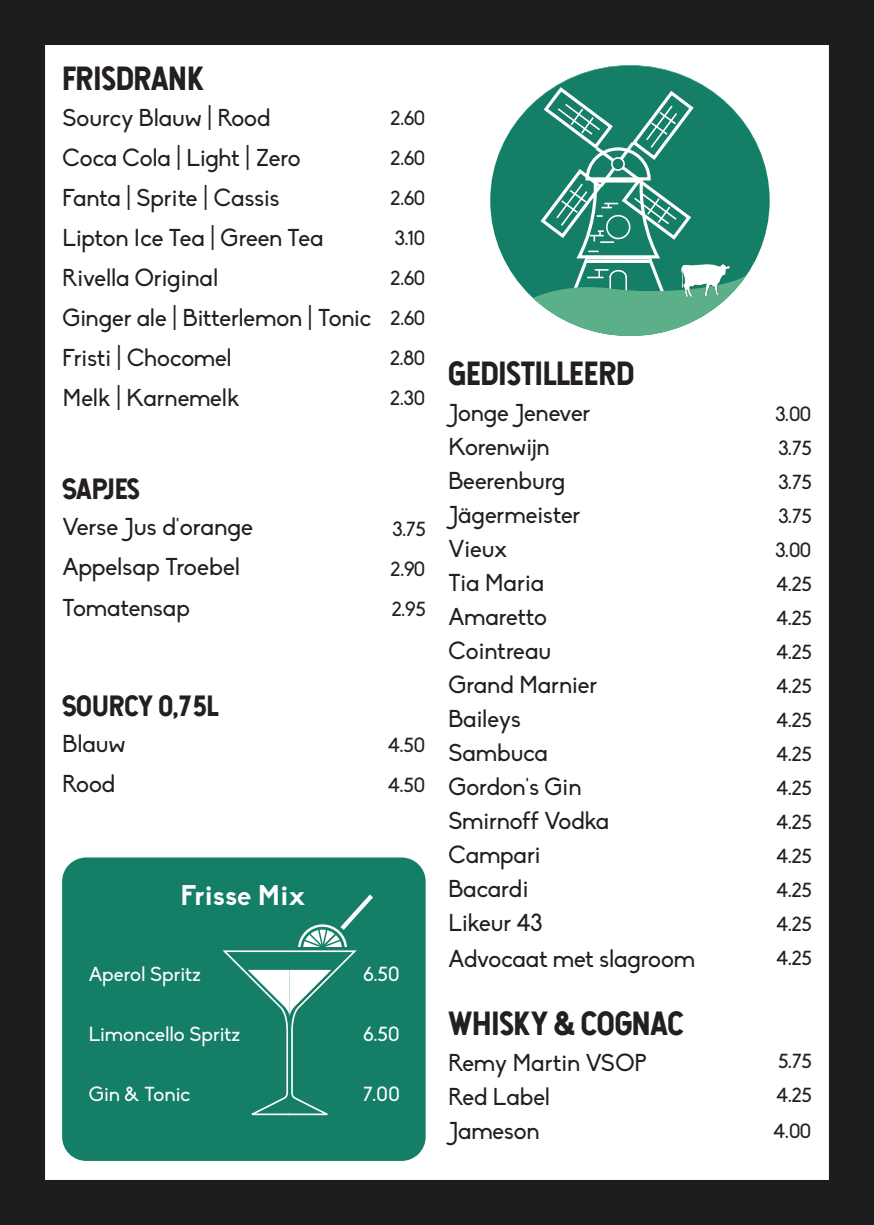
<style>
.page{position:relative;width:874px;height:1225px;background:#fff}
.page>*{position:absolute;margin:0;border:0;box-sizing:border-box;transform-origin:0 0}
.t1{font:32px "Hansief";color:#231f20}
.t2{font:28px "Hansief";color:#231f20}
.t3{font:700 28px "Biko";color:#fff}
.t4{font:24px "Biko";color:#231f20}
.t5{font:20px "Biko";color:#231f20}
.t6{font:20px "Biko";letter-spacing:.005em;color:#fff}
</style>
<div class="page">
<div style="left:0;top:0;width:873px;height:1225px;background:#1b1d1e"></div>
<div style="left:31px;top:31px;width:811px;height:1163px;background:#fff"></div>
<div style="left:17px;top:17px;width:839px;height:1191px;border:28px solid #1b1d1e"></div>
<div style="left:62px;top:857px;width:363px;height:304px;background:#147e66;border-radius:24px"></div>
<svg style="left:490px;top:65px;width:279px;height:271px;fill:#147e66"></svg>
<img style="left:677px;top:261px;width:54px;height:39px">
<svg style="left:222px;top:894px;width:151px;height:222px"></svg>
<p class="t1" style="left:62px;top:58px;width:142px">FRISDRANK</p>
<p class="t4" style="left:62px;top:104px;width:209px">Sourcy Blauw | Rood</p>
<p class="t4" style="left:62px;top:144px;width:240px">Coca Cola | Light | Zero</p>
<p class="t4" style="left:62px;top:184px;width:218px">Fanta | Sprite | Cassis</p>
<p class="t4" style="left:62px;top:224px;width:262px">Lipton Ice Tea | Green Tea</p>
<p class="t4" style="left:62px;top:264px;width:157px">Rivella Original</p>
<p class="t4" style="left:62px;top:304px;width:310px">Ginger ale | Bitterlemon | Tonic</p>
<p class="t4" style="left:62px;top:344px;width:171px">Fristi | Chocomel</p>
<p class="t4" style="left:62px;top:384px;width:178px">Melk | Karnemelk</p>
<p class="t5" style="left:390px;top:107px;width:36px">2.60</p>
<p class="t5" style="left:390px;top:147px;width:36px">2.60</p>
<p class="t5" style="left:390px;top:187px;width:36px">2.60</p>
<p class="t5" style="left:394px;top:227px;width:32px">3.10</p>
<p class="t5" style="left:390px;top:267px;width:36px">2.60</p>
<p class="t5" style="left:390px;top:307px;width:36px">2.60</p>
<p class="t5" style="left:390px;top:347px;width:37px">2.80</p>
<p class="t5" style="left:390px;top:387px;width:37px">2.30</p>
<p class="t2" style="left:62px;top:471px;width:79px">SAPJES</p>
<p class="t4" style="left:62px;top:514px;width:192px">Verse Jus d'orange</p>
<p class="t4" style="left:62px;top:554px;width:179px">Appelsap Troebel</p>
<p class="t4" style="left:62px;top:594px;width:129px">Tomatensap</p>
<p class="t5" style="left:392px;top:517px;width:35px">3.75</p>
<p class="t5" style="left:390px;top:557px;width:36px">2.90</p>
<p class="t5" style="left:391px;top:597px;width:35px">2.95</p>
<p class="t2" style="left:62px;top:687px;width:157px">SOURCY 0,75L</p>
<p class="t4" style="left:62px;top:730px;width:64px">Blauw</p>
<p class="t4" style="left:62px;top:770px;width:54px">Rood</p>
<p class="t5" style="left:388px;top:733px;width:39px">4.50</p>
<p class="t5" style="left:388px;top:773px;width:39px">4.50</p>
<p class="t3" style="left:180px;top:878px;width:126px">Frisse Mix</p>
<p class="t6" style="left:89px;top:962px;width:113px">Aperol Spritz</p>
<p class="t6" style="left:363px;top:962px;width:38px">6.50</p>
<p class="t6" style="left:89px;top:1022px;width:153px">Limoncello Spritz</p>
<p class="t6" style="left:363px;top:1022px;width:38px">6.50</p>
<p class="t6" style="left:89px;top:1082px;width:103px">Gin &amp; Tonic</p>
<p class="t6" style="left:363px;top:1082px;width:38px">7.00</p>
<p class="t1" style="left:448px;top:353px;width:187px">GEDISTILLEERD</p>
<p class="t4" style="left:448px;top:399px;width:143px">Jonge Jenever</p>
<p class="t4" style="left:448px;top:433px;width:103px">Korenwijn</p>
<p class="t4" style="left:448px;top:467px;width:118px">Beerenburg</p>
<p class="t4" style="left:448px;top:501px;width:133px">Jägermeister</p>
<p class="t4" style="left:448px;top:535px;width:61px">Vieux</p>
<p class="t4" style="left:448px;top:569px;width:97px">Tia Maria</p>
<p class="t4" style="left:448px;top:603px;width:100px">Amaretto</p>
<p class="t4" style="left:448px;top:637px;width:104px">Cointreau</p>
<p class="t4" style="left:448px;top:671px;width:150px">Grand Marnier</p>
<p class="t4" style="left:448px;top:705px;width:74px">Baileys</p>
<p class="t4" style="left:448px;top:739px;width:101px">Sambuca</p>
<p class="t4" style="left:448px;top:773px;width:134px">Gordon's Gin</p>
<p class="t4" style="left:448px;top:807px;width:162px">Smirnoff Vodka</p>
<p class="t4" style="left:448px;top:841px;width:94px">Campari</p>
<p class="t4" style="left:448px;top:875px;width:82px">Bacardi</p>
<p class="t4" style="left:448px;top:909px;width:95px">Likeur 43</p>
<p class="t4" style="left:448px;top:945px;width:248px">Advocaat met slagroom</p>
<p class="t1" style="left:448px;top:1003px;width:237px">WHISKY &amp; COGNAC</p>
<p class="t4" style="left:448px;top:1049px;width:200px">Remy Martin VSOP</p>
<p class="t4" style="left:448px;top:1083px;width:103px">Red Label</p>
<p class="t4" style="left:448px;top:1117px;width:92px">Jameson</p>
<p class="t5" style="left:775px;top:403px;width:38px">3.00</p>
<p class="t5" style="left:778px;top:437px;width:35px">3.75</p>
<p class="t5" style="left:778px;top:471px;width:35px">3.75</p>
<p class="t5" style="left:778px;top:505px;width:35px">3.75</p>
<p class="t5" style="left:775px;top:539px;width:38px">3.00</p>
<p class="t5" style="left:776px;top:573px;width:37px">4.25</p>
<p class="t5" style="left:776px;top:607px;width:37px">4.25</p>
<p class="t5" style="left:776px;top:641px;width:37px">4.25</p>
<p class="t5" style="left:776px;top:675px;width:37px">4.25</p>
<p class="t5" style="left:776px;top:709px;width:37px">4.25</p>
<p class="t5" style="left:776px;top:743px;width:37px">4.25</p>
<p class="t5" style="left:776px;top:777px;width:37px">4.25</p>
<p class="t5" style="left:776px;top:811px;width:37px">4.25</p>
<p class="t5" style="left:776px;top:845px;width:37px">4.25</p>
<p class="t5" style="left:776px;top:879px;width:37px">4.25</p>
<p class="t5" style="left:776px;top:913px;width:37px">4.25</p>
<p class="t5" style="left:776px;top:947px;width:37px">4.25</p>
<p class="t5" style="left:777px;top:1050px;width:35px">5.75</p>
<p class="t5" style="left:776px;top:1084px;width:37px">4.25</p>
<p class="t5" style="left:773px;top:1120px;width:39px">4.00</p>
</div>
